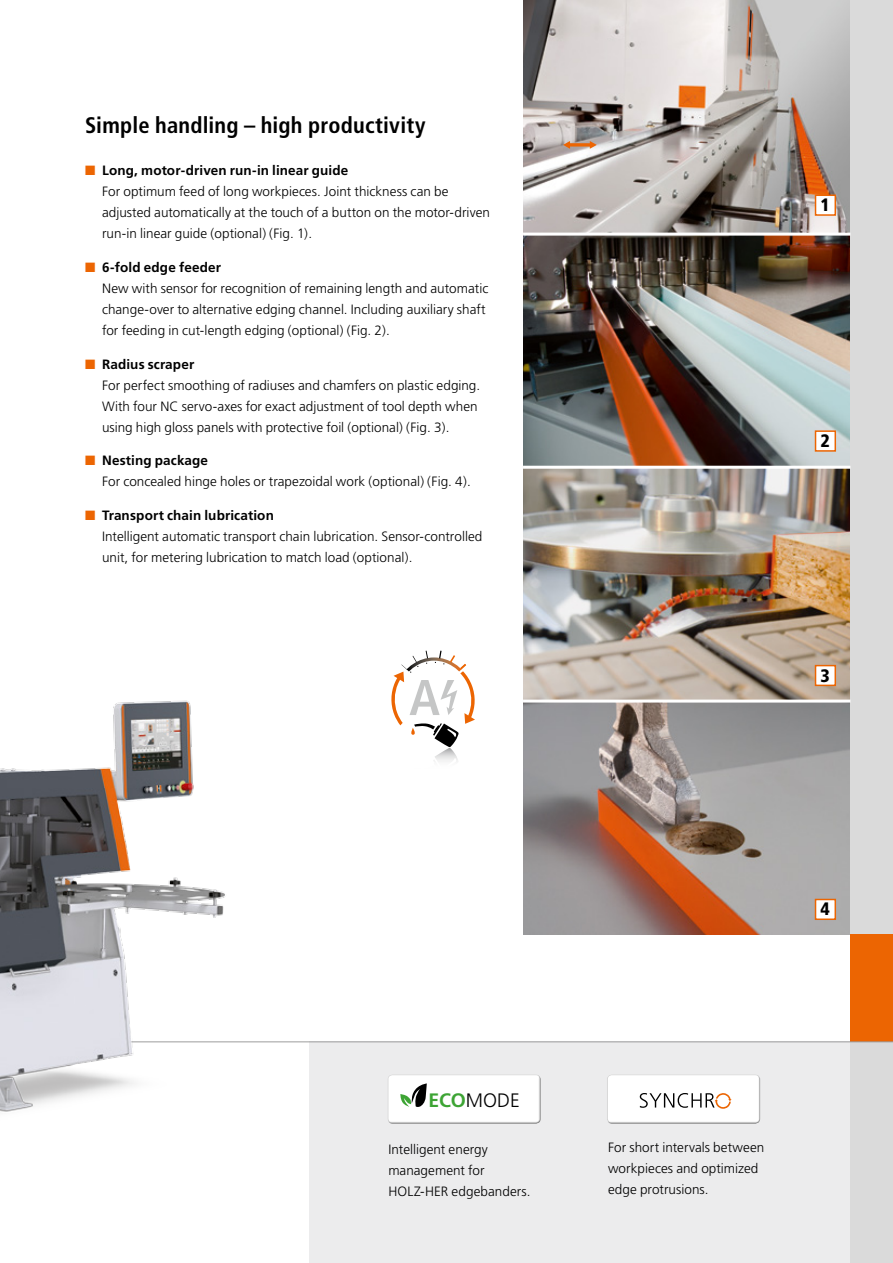
<style>
.page{position:relative;width:893px;height:1263px;background:#fff}
.page>*{position:absolute;margin:0;border:0;box-sizing:border-box;transform-origin:0 0}
.t1{font:700 condensed 22.5px "Frutiger";letter-spacing:.01em;color:#000}
.t2{font:300 19.5px "Frutiger";color:#000}
.t3{font:900 condensed 18px "Frutiger";color:#000}
.t4{font:300 13.5px/21px "Frutiger";letter-spacing:.005em;color:#000}
.s1{color:#ec6502}
.s2{font-weight:700}
.s3{font-weight:700;color:#3da434}
</style>
<div class="page">
<svg style="left:523px;top:0;width:327px;height:57px"></svg>
<div style="left:309px;top:1042px;width:564px;height:221px;background:#ececed"></div>
<div style="left:850px;top:0;width:43px;height:1263px;background:#dadada"></div>
<img style="left:277px;top:57px;width:616px;height:985px">
<img style="left:0;top:700px;width:277px;height:412px">
<img style="left:414px;top:748px;width:45px;height:24px">
<svg style="left:430px;top:756px;width:26px;height:21px"></svg>
<svg style="left:391px;top:651px;width:84px;height:96px"></svg>
<hr style="left:523px;top:466px;width:327px;height:3px;background:#fff">
<hr style="left:523px;top:699px;width:327px;height:3px;background:#fff">
<hr style="left:523px;top:233px;width:327px;height:3px;background:#fff">
<div style="left:388px;top:1076px;width:154px;height:48px;background:#fff"></div>
<div style="left:607px;top:1076px;width:154px;height:48px;background:#fff"></div>
<svg style="left:400px;top:1083px;width:27px;height:24px"></svg>
<svg style="left:640px;top:1093px;width:92px;height:16px"></svg>
<div style="left:815px;top:194px;width:21px;height:22px;background:#fff;border:2px solid #ec6502"></div>
<div style="left:815px;top:430px;width:21px;height:22px;background:#fff;border:2px solid #ec6502"></div>
<div style="left:815px;top:665px;width:21px;height:21px;background:#fff;border:2px solid #ec6502"></div>
<div style="left:815px;top:899px;width:21px;height:21px;background:#fff;border:2px solid #ec6502"></div>
<h1 class="t1" style="left:85px;top:112px;width:342px">Simple handling – high productivity</h1>
<p class="t4" style="left:102px;top:160px;width:389px;text-indent:-17px"><span class="s1">■</span> <span class="s2">Long, motor-driven run-in linear guide<br></span>For optimum feed of long workpieces. Joint thickness can be adjusted automatically at the touch of a button on the motor-driven run-in linear guide (optional) (Fig. 1).</p>
<p class="t4" style="left:102px;top:257px;width:388px;text-indent:-17px"><span class="s1">■</span> <span class="s2">6-fold edge feeder<br></span>New with sensor for recognition of remaining length and automatic change-over to alternative edging channel. Including auxiliary shaft for feeding in cut-length edging (optional) (Fig. 2).</p>
<p class="t4" style="left:102px;top:354px;width:380px;text-indent:-17px"><span class="s1">■</span> <span class="s2">Radius scraper<br></span>For perfect smoothing of radiuses and chamfers on plastic edging.<br>With four NC servo-axes for exact adjustment of tool depth when using high gloss panels with protective foil (optional) (Fig. 3).</p>
<p class="t4" style="left:102px;top:450px;width:370px;text-indent:-17px"><span class="s1">■</span> <span class="s2">Nesting package<br></span>For concealed hinge holes or trapezoidal work (optional) (Fig. 4).</p>
<p class="t4" style="left:102px;top:505px;width:382px;text-indent:-17px"><span class="s1">■</span> <span class="s2">Transport chain lubrication<br></span>Intelligent automatic transport chain lubrication. Sensor-controlled unit, for metering lubrication to match load (optional).</p>
<h3 class="t3" style="left:821px;top:194px;width:11px">1</h3>
<h3 class="t3" style="left:821px;top:430px;width:11px">2</h3>
<h3 class="t3" style="left:821px;top:664px;width:11px">3</h3>
<h3 class="t3" style="left:821px;top:898px;width:11px">4</h3>
<h2 class="t2" style="left:429px;top:1089px;width:93px"><span class="s3">ECO</span>MODE</h2>
<p class="t4" style="left:388px;top:1139px;width:144px">Intelligent energy management for<br>HOLZ-HER edgebanders.</p>
<p class="t4" style="left:608px;top:1137px;width:158px">For short intervals between workpieces and optimized edge protrusions.</p>
</div>
